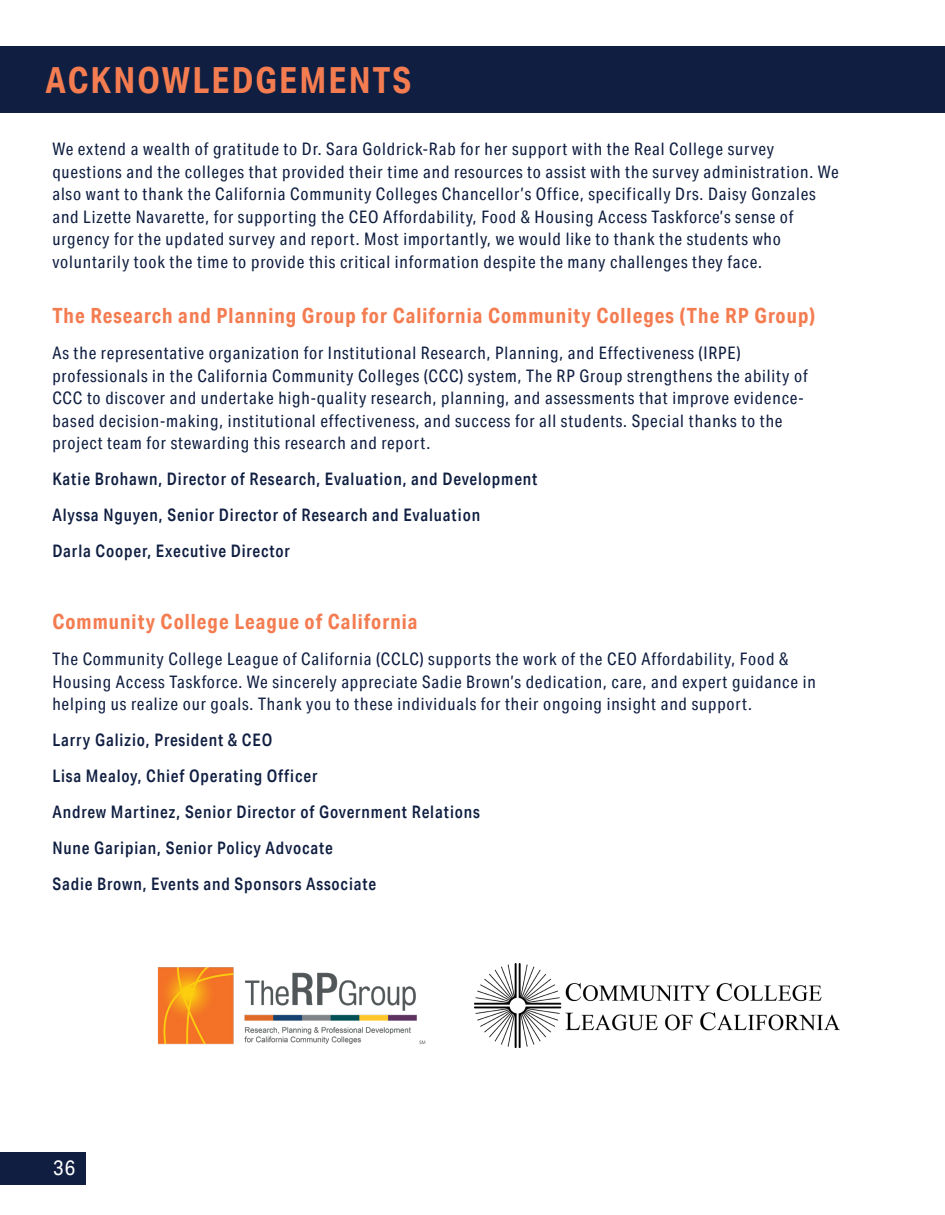
<style>
.page{position:relative;width:945px;height:1215px;background:#fff}
.page>*{position:absolute;margin:0;border:0;box-sizing:border-box;transform-origin:0 0}
.Heading_1{font:700 36px "Aktiv Grotesk Cd";letter-spacing:.06em;color:#f47c51}
.Body{font:700 21px "Aktiv Grotesk Cd";letter-spacing:.05em;color:#f47c51}
.t1{font:21px "Aktiv Grotesk Cd";color:#fff}
.Body-2{font:17.25px/22.5px "Aktiv Grotesk Cd";letter-spacing:.05em;color:#0f1e41}
.Body-3{font:500 17.25px "Aktiv Grotesk Cd";letter-spacing:.05em;color:#0f1e41}
</style>
<div class="page">
<div style="left:0;top:1152px;width:86px;height:33px;background:#0f1e41"></div>
<div style="left:0;top:46px;width:932px;height:67px;background:#0f1e41"></div>
<div style="left:925px;top:46px;width:20px;height:67px;background:#0f1e41"></div>
<img style="left:157px;top:967px;width:269px;height:78px">
<img style="left:474px;top:963px;width:366px;height:84px">
<p class="Heading_1" style="left:46px;top:58px;width:367px">ACKNOWLEDGEMENTS</p>
<p class="Body-2" style="left:52px;top:138px;width:788px">We extend a wealth of gratitude to Dr. Sara Goldrick-Rab for her support with the Real College survey questions and the colleges that provided their time and resources to assist with the survey administration. We also want to thank the California Community Colleges Chancellor’s Office, specifically Drs. Daisy Gonzales and Lizette Navarette, for supporting the CEO Affordability, Food &amp; Housing Access Taskforce’s sense of urgency for the updated survey and report. Most importantly, we would like to thank the students who voluntarily took the time to provide this critical information despite the many challenges they face.</p>
<p class="Body" style="left:52px;top:303px;width:764px">The Research and Planning Group for California Community Colleges (The RP Group)</p>
<p class="Body-2" style="left:52px;top:342px;width:757px">As the representative organization for Institutional Research, Planning, and Effectiveness (IRPE) professionals in the California Community Colleges (CCC) system, The RP Group strengthens the ability of CCC to discover and undertake high-quality research, planning, and assessments that improve evidence&shy;based decision-making, institutional effectiveness, and success for all students. Special thanks to the project team for stewarding this research and report.</p>
<p class="Body-3" style="left:52px;top:469px;width:487px">Katie Brohawn, Director of Research, Evaluation, and Development</p>
<p class="Body-3" style="left:52px;top:505px;width:429px">Alyssa Nguyen, Senior Director of Research and Evaluation</p>
<p class="Body-3" style="left:52px;top:541px;width:239px">Darla Cooper, Executive Director</p>
<p class="Body" style="left:52px;top:609px;width:367px">Community College League of California</p>
<p class="Body-2" style="left:52px;top:648px;width:765px">The Community College League of California (CCLC) supports the work of the CEO Affordability, Food &amp;<br>Housing Access Taskforce. We sincerely appreciate Sadie Brown’s dedication, care, and expert guidance in helping us realize our goals. Thank you to these individuals for their ongoing insight and support.</p>
<p class="Body-3" style="left:52px;top:730px;width:221px">Larry Galizio, President &amp; CEO</p>
<p class="Body-3" style="left:52px;top:766px;width:267px">Lisa Mealoy, Chief Operating Officer</p>
<p class="Body-3" style="left:52px;top:802px;width:429px">Andrew Martinez, Senior Director of Government Relations</p>
<p class="Body-3" style="left:52px;top:838px;width:282px">Nune Garipian, Senior Policy Advocate</p>
<p class="Body-3" style="left:52px;top:874px;width:325px">Sadie Brown, Events and Sponsors Associate</p>
<p class="t1" style="left:53px;top:1155px;width:24px">36</p>
</div>
